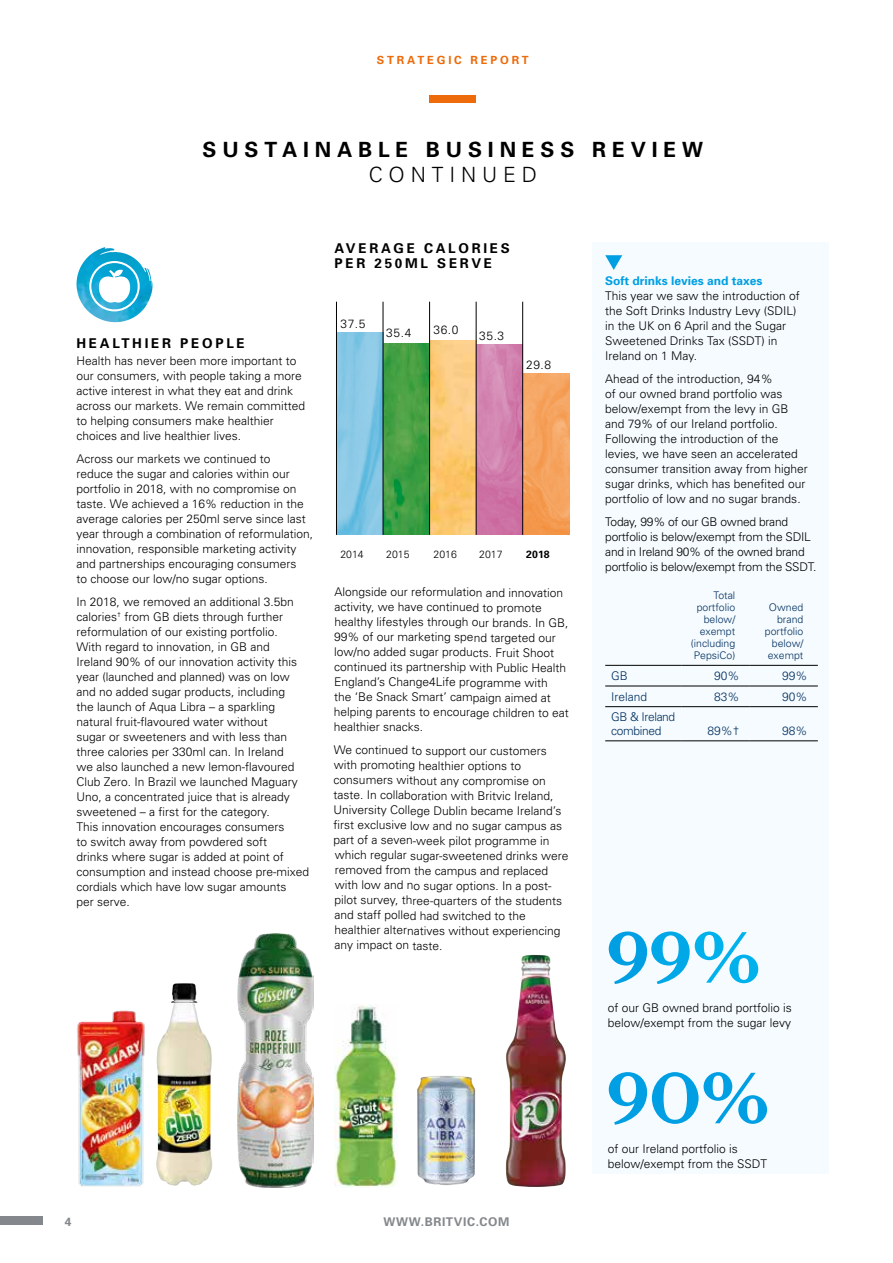
<style>
.page{position:relative;width:893px;height:1263px;background:#fff}
.page>*{position:absolute;margin:0;border:0;box-sizing:border-box;transform-origin:0 0}
.t1{font:500 73.5px/140.6px "Farnham Display";color:#009fe3}
.t2{font:700 21px "Univers";letter-spacing:.28em;color:#000}
.t3{font:300 21px "Univers";letter-spacing:.28em;color:#000}
.t4{font:700 13.5px/15px "Univers";letter-spacing:.2em;color:#000}
.t5{font:300 12px/15px "Univers";color:#000}
.t6{font:300 12px/15px "Univers";letter-spacing:-.02em;color:#000}
.t7{font:300 12px/13.5px "Univers";letter-spacing:-.03em;color:#002e5f}
.t8{font:700 12px "Univers";color:#009fe3}
.t9{font:700 12px "Univers";letter-spacing:.05em;color:#84878b}
.t10{font:300 12px "Univers";color:#002e5f}
.t11{font:700 11.25px "Univers";letter-spacing:.25em;color:#ed6b0b}
.t12{font:300 10.5px/12px "Univers";color:#002e5f;text-align:right}
.t13{font:300 10.5px "Univers";color:#000}
.t14{font:700 10.5px "Univers";color:#000}
.s1{color:#00a8e7}
.s2{color:#00b1eb}
</style>
<div class="page">
<img style="left:337px;top:332px;width:46px;height:203px">
<img style="left:384px;top:343px;width:45px;height:192px">
<img style="left:430px;top:340px;width:46px;height:195px">
<img style="left:477px;top:345px;width:45px;height:190px">
<img style="left:523px;top:373px;width:47px;height:162px">
<hr style="left:383px;top:302px;width:1px;height:233px;background:#000">
<hr style="left:429px;top:302px;width:1px;height:233px;background:#000">
<hr style="left:476px;top:302px;width:1px;height:233px;background:#000">
<hr style="left:522px;top:302px;width:1px;height:233px;background:#000">
<hr style="left:336px;top:302px;width:1px;height:233px;background:#000">
<div style="left:592px;top:242px;width:237px;height:932px;background:#f5fbfe"></div>
<img style="left:156px;top:983px;width:56px;height:203px">
<img style="left:417px;top:1075px;width:58px;height:110px">
<img style="left:77px;top:1010px;width:68px;height:176px">
<img style="left:334px;top:1004px;width:63px;height:183px">
<img style="left:238px;top:933px;width:75px;height:254px">
<img style="left:505px;top:955px;width:61px;height:232px">
<img style="left:77px;top:249px;width:76px;height:74px">
<svg style="left:98px;top:268px;width:33px;height:36px"></svg>
<div style="left:89px;top:261px;width:51px;height:50px;border:2px solid #fff;border-radius:50%"></div>
<svg style="left:605px;top:255px;width:17px;height:15px"></svg>
<hr style="left:605px;top:665px;width:77px;height:1px;background:#000">
<hr style="left:682px;top:665px;width:68px;height:1px;background:#000">
<hr style="left:750px;top:665px;width:68px;height:1px;background:#000">
<hr style="left:605px;top:686px;width:77px;height:1px;background:#000">
<hr style="left:682px;top:686px;width:68px;height:1px;background:#000">
<hr style="left:750px;top:686px;width:68px;height:1px;background:#000">
<hr style="left:605px;top:706px;width:77px;height:1px;background:#000">
<hr style="left:682px;top:706px;width:68px;height:1px;background:#000">
<hr style="left:750px;top:706px;width:68px;height:1px;background:#000">
<hr style="left:605px;top:740px;width:77px;height:1px;background:#000">
<hr style="left:682px;top:740px;width:68px;height:1px;background:#000">
<hr style="left:750px;top:740px;width:68px;height:1px;background:#000">
<div style="left:0;top:1216px;width:43px;height:9px;background:#84878b"></div>
<div style="left:430px;top:96px;width:46px;height:7px;background:#ed6b0b"></div>
<p class="t11" style="left:377px;top:53px;width:153px">STRATEGIC REPORT</p>
<h2 class="t2" style="left:203px;top:136px;width:502px">SUSTAINABLE BUSINESS REVIEW</h2>
<h2 class="t3" style="left:369px;top:162px;width:170px">CONTINUED</h2>
<p class="t4" style="left:334px;top:241px;width:177px">AVERAGE CALORIES<br>PER 250ML SERVE</p>
<p class="t5" style="left:340px;top:316px;width:27px">37.5</p>
<p class="t5" style="left:433px;top:322px;width:27px">36.0</p>
<p class="t5" style="left:386px;top:325px;width:27px">35.4</p>
<p class="t5" style="left:479px;top:328px;width:27px">35.3</p>
<p class="t4" style="left:77px;top:335px;width:170px">HEALTHIER PEOPLE</p>
<p class="t5" style="left:77px;top:353px;width:230px">Health has never been more important to our consumers, with people taking a more active interest in what they eat and drink across our markets. We remain committed to helping consumers make healthier choices and live healthier lives.</p>
<p class="t5" style="left:77px;top:451px;width:238px">Across our markets we continued to<br>reduce the sugar and calories within our portfolio in 2018, with no compromise on taste. We achieved a 16% reduction in the average calories per 250ml serve since last year through a combination of reformulation, innovation, responsible marketing activity and partnerships encouraging consumers<br>to choose our low/no sugar options.</p>
<p class="t5" style="left:77px;top:594px;width:234px">In 2018, we removed an additional 3.5bn calories<sup>†</sup> from GB diets through further reformulation of our existing portfolio.<br>With regard to innovation, in GB and<br>Ireland 90% of our innovation activity this year (launched and planned) was on low and no added sugar products, including<br>the launch of Aqua Libra – a sparkling natural fruit-flavoured water without<br>sugar or sweeteners and with less than three calories per 330ml can. In Ireland<br>we also launched a new lemon-flavoured Club Zero. In Brazil we launched Maguary Uno, a concentrated juice that is already sweetened – a first for the category.<br>This innovation encourages consumers<br>to switch away from powdered soft<br>drinks where sugar is added at point of consumption and instead choose pre-mixed cordials which have low sugar amounts<br>per serve.</p>
<p class="t5" style="left:334px;top:584px;width:236px">Alongside our reformulation and innovation activity, we have continued to promote healthy lifestyles through our brands. In GB, 99% of our marketing spend targeted our low/no added sugar products. Fruit Shoot continued its partnership with Public Health England’s Change4Life programme with<br>the ‘Be Snack Smart’ campaign aimed at helping parents to encourage children to eat healthier snacks.</p>
<p class="t5" style="left:526px;top:357px;width:27px">29.8</p>
<p class="t13" style="left:340px;top:548px;width:25px">2014</p>
<p class="t13" style="left:386px;top:548px;width:25px">2015</p>
<p class="t13" style="left:433px;top:548px;width:25px">2016</p>
<p class="t13" style="left:479px;top:548px;width:25px">2017</p>
<p class="t14" style="left:526px;top:548px;width:25px">2018</p>
<p class="t5" style="left:333px;top:742px;width:237px">We continued to support our customers with promoting healthier options to consumers without any compromise on taste. In collaboration with Britvic Ireland, University College Dublin became Ireland’s first exclusive low and no sugar campus as part of a seven-week pilot programme in which regular sugar-sweetened drinks were removed from the campus and replaced with low and no sugar options. In a post&shy;pilot survey, three-quarters of the students and staff polled had switched to the healthier alternatives without experiencing any impact on taste.</p>
<p class="t9" style="left:65px;top:1214px;width:8px">4</p>
<p class="t9" style="left:383px;top:1214px;width:127px">WWW.BRITVIC.COM</p>
<p class="t8" style="left:605px;top:273px;width:159px">Soft drinks levies and taxes</p>
<p class="t5" style="left:605px;top:288px;width:196px">This year we saw the introduction of the Soft Drinks Industry Levy (SDIL) in the UK on 6 April and the Sugar<br>Sweetened Drinks Tax (SSDT) in<br>Ireland on 1 May.</p>
<p class="t5" style="left:605px;top:371px;width:204px">Ahead of the introduction, 94%<br>of our owned brand portfolio was below/exempt from the levy in GB and 79% of our Ireland portfolio.<br>Following the introduction of the levies, we have seen an accelerated consumer transition away from higher sugar drinks, which has benefited our portfolio of low and no sugar brands.</p>
<p class="t6" style="left:605px;top:514px;width:213px">Today, 99% of our GB owned brand portfolio is below/exempt from the SDIL and in Ireland 90% of the owned brand portfolio is below/exempt from the SSDT.</p>
<p class="t12" style="left:691px;top:589px;width:46px">Total portfolio below/ exempt (including<br>PepsiCo)</p>
<p class="t12" style="left:765px;top:601px;width:40px">Owned brand portfolio below/ exempt</p>
<p class="t7" style="left:611px;top:669px;width:18px">GB</p>
<p class="t7" style="left:714px;top:669px;width:27px">90%</p>
<p class="t7" style="left:782px;top:669px;width:27px">99%</p>
<p class="t10" style="left:611px;top:689px;width:38px">Ireland</p>
<p class="t7" style="left:714px;top:689px;width:27px">83%</p>
<p class="t7" style="left:782px;top:689px;width:27px">90%</p>
<p class="t7" style="left:611px;top:710px;width:66px">GB &amp; Ireland combined</p>
<p class="t7" style="left:707px;top:723px;width:34px">89%†</p>
<p class="t7" style="left:782px;top:723px;width:27px">98%</p>
<h1 class="t1" style="left:607px;top:886px;width:164px">9<span class="s1">9</span><span class="s2">%<br></span>90%</h1>
<p class="t5" style="left:608px;top:1000px;width:186px">of our GB owned brand portfolio is below/exempt from the sugar levy</p>
<p class="t5" style="left:608px;top:1141px;width:161px">of our Ireland portfolio is below/exempt from the SSDT</p>
</div>
